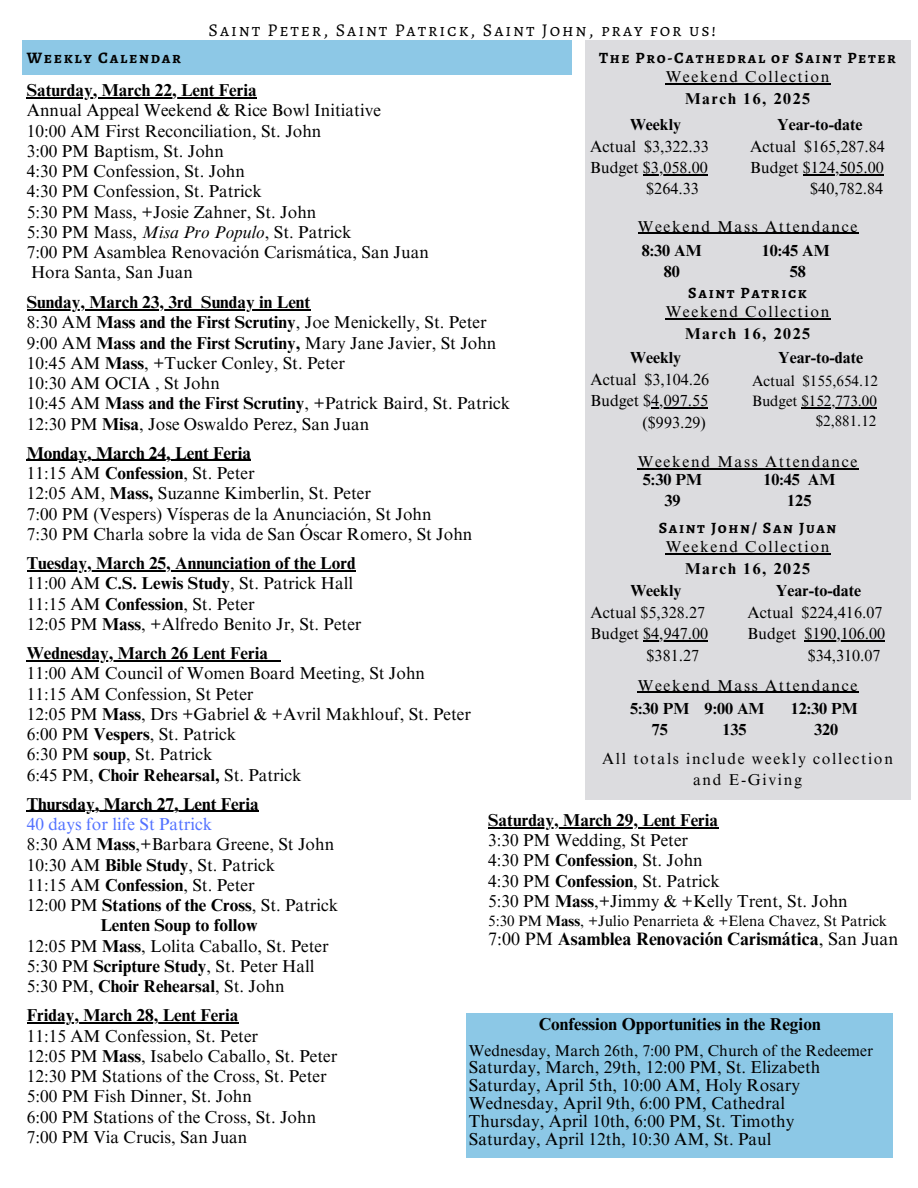
<style>
.page{position:relative;width:918px;height:1188px;background:#fff}
.page>*{position:absolute;margin:0;border:0;box-sizing:border-box;transform-origin:0 0}
.t1{font:18px "Alegreya SC";letter-spacing:.105em;color:#000}
.t2{font:700 18px "Times NRMT Pro";color:#000}
.t3{font:17.25px/20.2px "Times NRMT Pro";color:#000}
.t4{font:700 17.25px "Times NRMT Pro";color:#000}
.t5{font:17.25px "Times NRMT Pro";color:#5271ff}
.t6{font:16.05px/21.3px "Times NRMT Pro";color:#000}
.t7{font:700 16.05px/21.3px "Times NRMT Pro";color:#000;text-align:center}
.t8{font:700 16.05px "Alegreya SC";letter-spacing:.105em;color:#000}
.t9{font:15.75px/21.3px "Times NRMT Pro";letter-spacing:.105em;color:#000;text-align:center}
.t10{font:700 15.75px "Alegreya SC";letter-spacing:.105em;color:#000}
.t11{font:15.75px "Times NRMT Pro";letter-spacing:.005em;color:#000}
.t12{font:700 15.75px "Times NRMT Pro";letter-spacing:.105em;color:#000}
.t13{font:15px "Times NRMT Pro";color:#000}
.s1{font-weight:700}
.s2{font-style:italic}
.s3{font-weight:400}
</style>
<div class="page">
<div style="left:23px;top:41px;width:549px;height:34px;background:#8cc8e6"></div>
<hr style="left:27px;top:309px;width:166px;height:1px;background:#000">
<hr style="left:201px;top:309px;width:109px;height:1px;background:#000">
<hr style="left:27px;top:460px;width:224px;height:1px;background:#000">
<hr style="left:27px;top:570px;width:329px;height:1px;background:#000">
<hr style="left:27px;top:660px;width:241px;height:1px;background:#000">
<svg style="left:268px;top:660px;width:13px;height:1px"></svg>
<hr style="left:27px;top:811px;width:232px;height:1px;background:#000">
<hr style="left:27px;top:1022px;width:212px;height:2px;background:#000">
<hr style="left:27px;top:97px;width:230px;height:1px;background:#000">
<div style="left:585px;top:41px;width:325px;height:759px;background:#dcdcdf"></div>
<hr style="left:666px;top:83px;width:165px;height:1px;background:#000">
<hr style="left:638px;top:233px;width:79px;height:1px;background:#000">
<hr style="left:717px;top:233px;width:142px;height:1px;background:#000">
<hr style="left:666px;top:318px;width:165px;height:2px;background:#000">
<hr style="left:638px;top:468px;width:221px;height:1px;background:#000">
<hr style="left:666px;top:554px;width:165px;height:1px;background:#000">
<hr style="left:638px;top:692px;width:221px;height:1px;background:#000">
<hr style="left:488px;top:827px;width:230px;height:1px;background:#000">
<hr style="left:643px;top:640px;width:65px;height:1px;background:#000">
<hr style="left:804px;top:640px;width:81px;height:1px;background:#000">
<hr style="left:651px;top:407px;width:57px;height:1px;background:#000">
<hr style="left:801px;top:407px;width:76px;height:1px;background:#000">
<hr style="left:643px;top:174px;width:65px;height:1px;background:#000">
<hr style="left:803px;top:174px;width:81px;height:1px;background:#000">
<div style="left:467px;top:1013px;width:426px;height:145px;background:#8cc8e6"></div>
<p class="t1" style="left:209px;top:17px;width:509px">Saint Peter, Saint Patrick, Saint John, pray for us!</p>
<p class="t8" style="left:27px;top:47px;width:156px">Weekly Calendar</p>
<p class="t3" style="left:27px;top:82px;width:404px"><span class="s1">Saturday, March 22, Lent Feria<br></span>Annual Appeal Weekend &amp; Rice Bowl Initiative<br>10:00 AM First Reconciliation, St. John<br>3:00 PM Baptism, St. John<br>4:30 PM Confession, St. John<br>4:30 PM Confession, St. Patrick<br>5:30 PM Mass, +Josie Zahner, St. John<br>5:30 PM Mass, <span class="s2">Misa Pro Populo</span>, St. Patrick<br>7:00 PM Asamblea Renovación Carismática, San Juan Hora Santa, San Juan</p>
<p class="t10" style="left:599px;top:47px;width:298px">The Pro-Cathedral of Saint Peter</p>
<p class="t9" style="left:666px;top:68px;width:165px">Weekend Collection</p>
<p class="t12" style="left:685px;top:92px;width:127px">March 16, 2025</p>
<p class="t7" style="left:630px;top:116px;width:53px">Weekly</p>
<p class="t6" style="left:590px;top:138px;width:120px">Actual $3,322.33</p>
<p class="t6" style="left:590px;top:159px;width:119px">Budget $3,058.00</p>
<p class="t6" style="left:646px;top:180px;width:54px">$264.33</p>
<h1 class="t7" style="left:777px;top:116px;width:87px">Year-to-date</h1>
<p class="t6" style="left:750px;top:138px;width:136px">Actual $165,287.84</p>
<p class="t6" style="left:750px;top:159px;width:135px">Budget $124,505.00</p>
<p class="t6" style="left:810px;top:180px;width:74px">$40,782.84</p>
<p class="t9" style="left:638px;top:218px;width:221px">Weekend Mass Attendance</p>
<p class="t7" style="left:642px;top:242px;width:61px">8:30 AM<br>80</p>
<p class="t7" style="left:762px;top:242px;width:69px">10:45 AM<br>58</p>
<p class="t10" style="left:688px;top:282px;width:120px">Saint Patrick</p>
<p class="t9" style="left:666px;top:303px;width:165px">Weekend Collection</p>
<p class="t12" style="left:685px;top:327px;width:127px">March 16, 2025</p>
<h4 class="t3" style="left:27px;top:294px;width:485px;text-indent:174px"><span class="s1">Sunday in Lent<br></span>8:30 AM <span class="s1">Mass and the First Scrutiny</span>, Joe Menickelly, St. Peter 9:00 AM <span class="s1">Mass and the First Scrutiny,</span> Mary Jane Javier, St John 10:45 AM <span class="s1">Mass</span>, +Tucker Conley, St. Peter<br>10:30 AM OCIA , St John<br>10:45 AM <span class="s1">Mass and the First Scrutiny</span>, +Patrick Baird, St. Patrick 12:30 PM <span class="s1">Misa</span>, Jose Oswaldo Perez, San Juan</h4>
<p class="t3" style="left:27px;top:445px;width:406px"><span class="s1">Monday, March 24, Lent Feria<br></span>11:15 AM <span class="s1">Confession</span>, St. Peter<br>12:05 AM, <span class="s1">Mass,</span> Suzanne Kimberlin, St. Peter<br>7:00 PM (Vespers) Vísperas de la Anunciación, St John</p>
<p class="t3" style="left:27px;top:526px;width:447px">7:30 PM Charla sobre la vida de San Óscar Romero, St John</p>
<p class="t3" style="left:27px;top:555px;width:336px"><span class="s1">Tuesday, March 25, Annunciation of the Lord </span>11:00 AM <span class="s1">C.S. Lewis Study</span>, St. Patrick Hall 11:15 AM <span class="s1">Confession</span>, St. Peter<br>12:05 PM <span class="s1">Mass</span>, +Alfredo Benito Jr, St. Peter</p>
<p class="t3" style="left:27px;top:645px;width:446px"><span class="s1">Wednesday, March 26 Lent Feria<br></span>11:00 AM Council of Women Board Meeting, St John<br>11:15 AM Confession, St Peter<br>12:05 PM <span class="s1">Mass</span>, Drs +Gabriel &amp; +Avril Makhlouf, St. Peter 6:00 PM <span class="s1">Vespers</span>, St. Patrick<br>6:30 PM <span class="s1">soup</span>, St. Patrick<br>6:45 PM, <span class="s1">Choir Rehearsal,</span> St. Patrick</p>
<p class="t4" style="left:27px;top:797px;width:234px">Thursday, March 27, Lent Feria</p>
<p class="t5" style="left:27px;top:818px;width:187px">40 days for life St Patrick</p>
<p class="t3" style="left:27px;top:836px;width:309px">8:30 AM <span class="s1">Mass</span>,+Barbara Greene, St John</p>
<p class="t3" style="left:27px;top:857px;width:250px">10:30 AM <span class="s1">Bible Study</span>, St. Patrick</p>
<p class="t3" style="left:27px;top:877px;width:229px">11:15 AM <span class="s1">Confession</span>, St. Peter</p>
<p class="t3" style="left:27px;top:897px;width:313px">12:00 PM <span class="s1">Stations of the Cross</span>, St. Patrick</p>
<p class="t4" style="left:100px;top:919px;width:159px">Lenten Soup to follow</p>
<p class="t3" style="left:27px;top:938px;width:304px">12:05 PM <span class="s1">Mass</span>, Lolita Caballo, St. Peter</p>
<p class="t3" style="left:27px;top:958px;width:289px">5:30 PM <span class="s1">Scripture Study</span>, St. Peter Hall</p>
<p class="t3" style="left:27px;top:978px;width:259px">5:30 PM, <span class="s1">Choir Rehearsal</span>, St. John</p>
<p class="t3" style="left:27px;top:1007px;width:312px"><span class="s1">Friday, March 28, Lent Feria<br></span>11:15 AM Confession, St. Peter<br>12:05 PM <span class="s1">Mass</span>, Isabelo Caballo, St. Peter 12:30 PM Stations of the Cross, St. Peter 5:00 PM Fish Dinner, St. John<br>6:00 PM Stations of the Cross, St. John 7:00 PM Via Crucis, San Juan</p>
<h2 class="t4" style="left:27px;top:296px;width:167px">Sunday, March 23, 3rd</h2>
<h2 class="t7" style="left:630px;top:349px;width:53px">Weekly</h2>
<h2 class="t6" style="left:591px;top:371px;width:120px">Actual $3,104.26</h2>
<h2 class="t6" style="left:591px;top:392px;width:119px">Budget $4,097.55</h2>
<h2 class="t6" style="left:643px;top:413px;width:65px">($993.29)</h2>
<h2 class="t7" style="left:778px;top:349px;width:87px">Year-to-date</h2>
<h2 class="t13" style="left:752px;top:375px;width:128px">Actual $155,654.12</h2>
<p class="t13" style="left:752px;top:395px;width:126px">Budget $152,773.00</p>
<p class="t13" style="left:816px;top:416px;width:62px">$2,881.12</p>
<p class="t9" style="left:638px;top:453px;width:221px">Weekend Mass Attendance</p>
<p class="t7" style="left:643px;top:471px;width:60px">5:30 PM<br>39</p>
<h3 class="t7" style="left:763px;top:471px;width:73px">10:45 AM<br>125</h3>
<p class="t10" style="left:659px;top:517px;width:179px">Saint John/ San Juan</p>
<p class="t9" style="left:666px;top:538px;width:165px">Weekend Collection</p>
<p class="t12" style="left:685px;top:562px;width:127px">March 16, 2025</p>
<h3 class="t7" style="left:630px;top:582px;width:53px">Weekly</h3>
<p class="t6" style="left:591px;top:604px;width:116px">Actual $5,328.27</p>
<p class="t6" style="left:591px;top:625px;width:119px">Budget $4,947.00</p>
<p class="t6" style="left:647px;top:646px;width:54px">$381.27</p>
<p class="t7" style="left:776px;top:582px;width:87px">Year-to-date</p>
<p class="t6" style="left:748px;top:604px;width:136px">Actual $224,416.07</p>
<p class="t6" style="left:748px;top:625px;width:50px">Budget</p>
<p class="t6" style="left:804px;top:625px;width:82px">$190,106.00 $34,310.07</p>
<p class="t9" style="left:638px;top:677px;width:221px">Weekend Mass Attendance</p>
<h3 class="t7" style="left:630px;top:700px;width:60px">5:30 PM<br>75</h3>
<h3 class="t7" style="left:705px;top:700px;width:61px">9:00 AM<br>135</h3>
<h3 class="t7" style="left:791px;top:700px;width:68px">12:30 PM<br>320</h3>
<p class="t9" style="left:602px;top:750px;width:292px">All totals include weekly collection and E-Giving</p>
<p class="t4" style="left:488px;top:814px;width:232px">Saturday, March 29, Lent Feria</p>
<h3 class="t3" style="left:488px;top:832px;width:201px">3:30 PM Wedding, St Peter</h3>
<h3 class="t3" style="left:488px;top:853px;width:216px">4:30 PM <span class="s1">Confession</span>, St. John</h3>
<p class="t3" style="left:488px;top:873px;width:233px">4:30 PM <span class="s1">Confession</span>, St. Patrick</p>
<p class="t3" style="left:488px;top:893px;width:361px">5:30 PM <span class="s1">Mass</span>,+Jimmy &amp; +Kelly Trent, St. John</p>
<p class="t13" style="left:488px;top:915px;width:401px">5:30 PM <span class="s1">Mass</span>, +Julio Penarrieta &amp; +Elena Chavez, St Patrick</p>
<p class="t2" style="left:488px;top:932px;width:412px"><span class="s3">7:00 PM</span> Asamblea Renovación Carismática<span class="s3">, San Juan</span></p>
<p class="t4" style="left:539px;top:1018px;width:283px">Confession Opportunities in the Region</p>
<p class="t11" style="left:469px;top:1045px;width:406px">Wednesday, March 26th, 7:00 PM, Church of the Redeemer</p>
<p class="t3" style="left:469px;top:1059px;width:353px">Saturday, March, 29th, 12:00 PM, St. Elizabeth</p>
<p class="t3" style="left:469px;top:1077px;width:333px">Saturday, April 5th, 10:00 AM, Holy Rosary</p>
<p class="t3" style="left:469px;top:1095px;width:318px">Wednesday, April 9th, 6:00 PM, Cathedral</p>
<p class="t3" style="left:469px;top:1113px;width:327px">Thursday, April 10th, 6:00 PM, St. Timothy</p>
<p class="t3" style="left:469px;top:1131px;width:304px">Saturday, April 12th, 10:30 AM, St. Paul</p>
</div>
